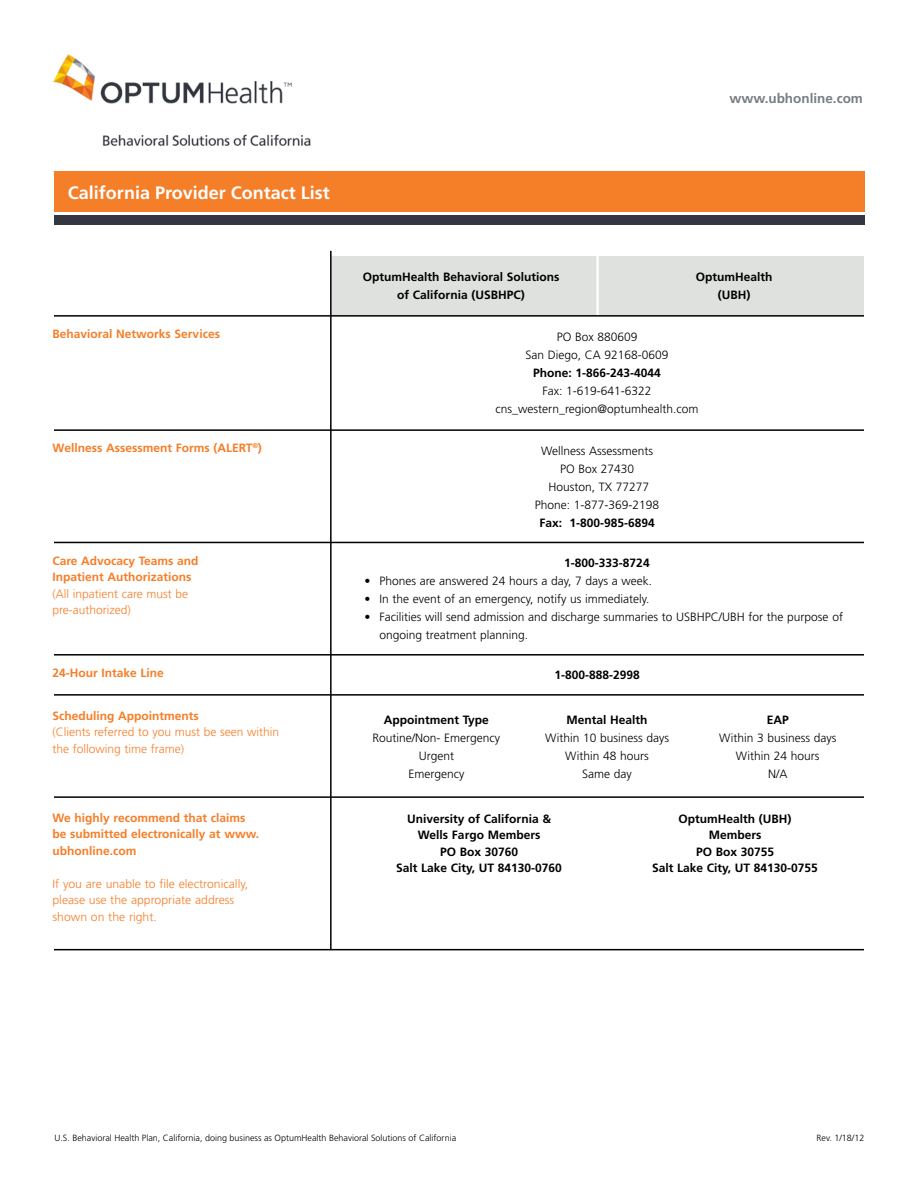
<style>
.page{position:relative;width:918px;height:1188px;background:#fff}
.page>*{position:absolute;margin:0;border:0;box-sizing:border-box;transform-origin:0 0}
.t1{font:700 18px "Frutiger";color:#fff}
.t2{font:700 13.5px "Frutiger";color:#797d82}
.t3{font:300 12px/18px "Frutiger";color:#000;text-align:center}
.t4{font:700 12px/16.5px "Frutiger";color:#000;text-align:center}
.t5{font:700 12px/16.5px "Frutiger";color:#f57e29}
.t6{font:300 12px/16.5px "Frutiger";color:#f57e29}
.t7{font:300 9px "Frutiger";color:#000}
</style>
<div class="page">
<div style="left:331px;top:256px;width:533px;height:60px;background:#dfe1df"></div>
<div style="left:54px;top:215px;width:810px;height:9px;background:#343741"></div>
<div style="left:54px;top:171px;width:810px;height:41px;background:#f57e29"></div>
<hr style="left:596px;top:251px;width:3px;height:64px;background:#fff">
<hr style="left:330px;top:251px;width:2px;height:698px;background:#000">
<hr style="left:54px;top:315px;width:810px;height:2px;background:#000">
<hr style="left:54px;top:429px;width:810px;height:2px;background:#000">
<hr style="left:54px;top:542px;width:810px;height:1px;background:#000">
<hr style="left:54px;top:654px;width:810px;height:2px;background:#000">
<hr style="left:54px;top:694px;width:810px;height:2px;background:#000">
<hr style="left:54px;top:796px;width:810px;height:2px;background:#000">
<hr style="left:54px;top:949px;width:810px;height:1px;background:#000">
<img style="left:53px;top:54px;width:258px;height:92px">
<h1 class="t1" style="left:68px;top:182px;width:264px">California Provider Contact List</h1>
<p class="t5" style="left:53px;top:326px;width:169px">Behavioral Networks Services</p>
<p class="t5" style="left:53px;top:440px;width:211px">Wellness Assessment Forms (ALERT<sup>®</sup>)</p>
<p class="t5" style="left:52px;top:552px;width:148px">Care Advocacy Teams and<br>Inpatient Authorizations</p>
<p class="t6" style="left:52px;top:585px;width:137px">(All inpatient care must be pre-authorized)</p>
<p class="t5" style="left:52px;top:665px;width:113px">24-Hour Intake Line</p>
<p class="t5" style="left:52px;top:707px;width:148px">Scheduling Appointments</p>
<p class="t6" style="left:52px;top:724px;width:228px">(Clients referred to you must be seen within the following time frame)</p>
<p class="t5" style="left:52px;top:809px;width:208px">We highly recommend that claims be submitted electronically at www. ubhonline.com</p>
<p class="t6" style="left:52px;top:875px;width:197px">If you are unable to file electronically, please use the appropriate address shown on the right.</p>
<p class="t2" style="left:729px;top:90px;width:135px">www.ubhonline.com</p>
<p class="t4" style="left:363px;top:268px;width:198px;line-height:18px">OptumHealth Behavioral Solutions of California (USBHPC)</p>
<p class="t4" style="left:696px;top:268px;width:78px;line-height:18px">OptumHealth (UBH)</p>
<p class="t3" style="left:526px;top:328px;width:145px">PO Box 880609<br>San Diego, CA 92168-0609</p>
<p class="t4" style="left:533px;top:364px;width:129px">Phone: 1-866-243-4044</p>
<p class="t3" style="left:496px;top:382px;width:204px">Fax: 1-619-641-6322 cns_western_region@optumhealth.com</p>
<p class="t3" style="left:535px;top:442px;width:126px">Wellness Assessments<br>PO Box 27430<br>Houston, TX 77277<br>Phone: 1-877-369-2198</p>
<p class="t4" style="left:539px;top:514px;width:117px">Fax: 1-800-985-6894</p>
<p class="t4" style="left:564px;top:555px;width:87px">1-800-333-8724</p>
<p class="t3" style="left:365px;top:572px;width:289px">• Phones are answered 24 hours a day, 7 days a week.</p>
<p class="t3" style="left:365px;top:590px;width:286px">• In the event of an emergency, notify us immediately.</p>
<p class="t3" style="left:380px;top:608px;width:465px;text-align:left;text-indent:-15px">• Facilities will send admission and discharge summaries to USBHPC/UBH for the purpose of ongoing treatment planning.</p>
<p class="t4" style="left:384px;top:711px;width:107px">Appointment Type</p>
<p class="t3" style="left:373px;top:729px;width:129px">Routine/Non- Emergency<br>Urgent<br>Emergency</p>
<p class="t4" style="left:554px;top:667px;width:87px">1-800-888-2998</p>
<p class="t4" style="left:567px;top:711px;width:83px">Mental Health</p>
<p class="t3" style="left:545px;top:729px;width:125px">Within 10 business days<br>Within 48 hours<br>Same day</p>
<p class="t4" style="left:767px;top:711px;width:24px">EAP</p>
<p class="t3" style="left:719px;top:729px;width:119px">Within 3 business days<br>Within 24 hours<br>N/A</p>
<p class="t4" style="left:396px;top:810px;width:167px">University of California &amp;<br>Wells Fargo Members<br>PO Box 30760<br>Salt Lake City, UT 84130-0760</p>
<p class="t4" style="left:652px;top:810px;width:167px">OptumHealth (UBH)<br>Members<br>PO Box 30755<br>Salt Lake City, UT 84130-0755</p>
<p class="t7" style="left:54px;top:1133px;width:403px">U.S. Behavioral Health Plan, California, doing business as OptumHealth Behavioral Solutions of California</p>
<p class="t7" style="left:817px;top:1133px;width:49px">Rev. 1/18/12</p>
</div>
